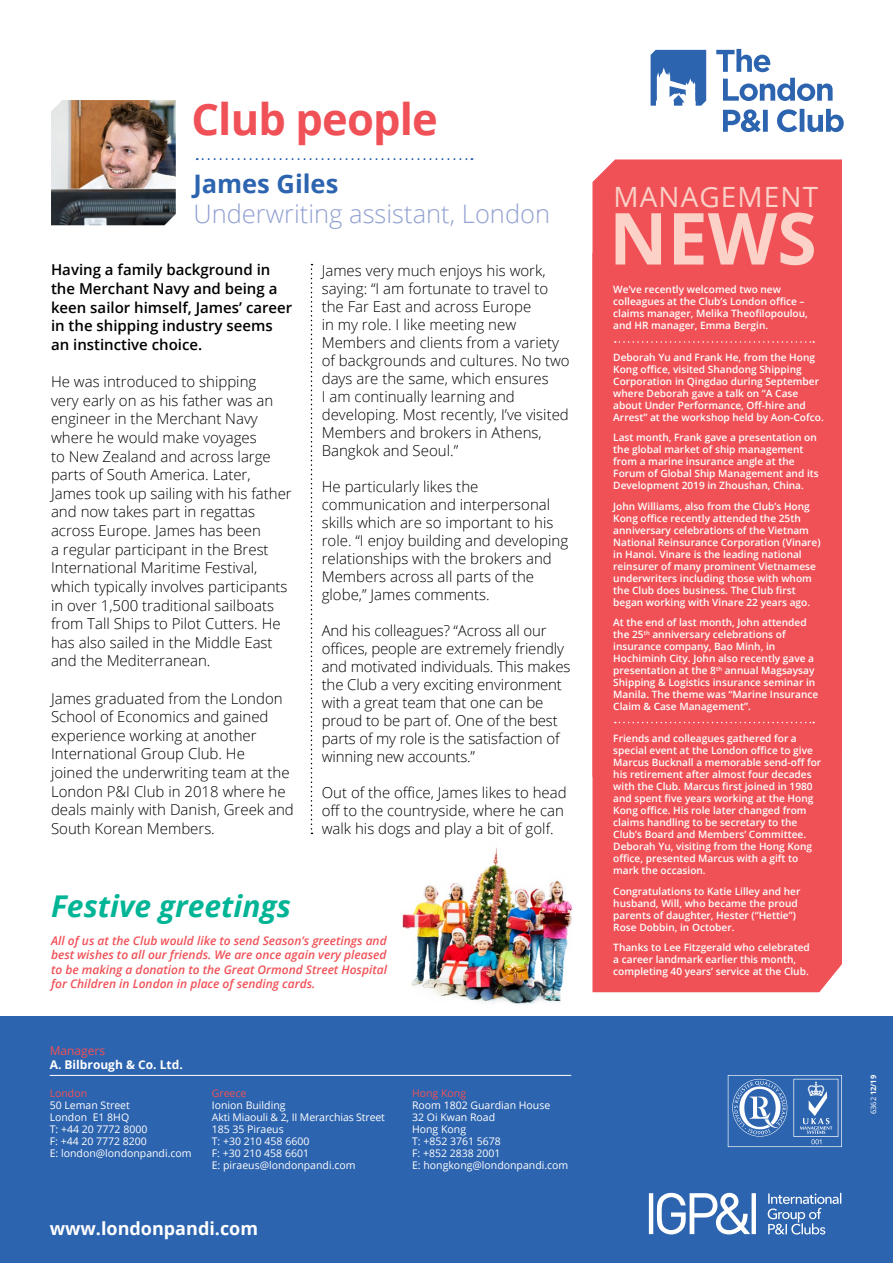
<style>
.page{position:relative;width:893px;height:1263px;background:#fff}
.page>*{position:absolute;margin:0;border:0;box-sizing:border-box;transform-origin:0 0}
.t1{font:700 71.85px "Open Sans";color:#fcd1c7}
.t2{font:700 43.5px "Open Sans";letter-spacing:-.02em;color:#f05157}
.t3{font:italic 700 30px "Open Sans";color:#00b496}
.t4{font:27.9px "Open Sans";letter-spacing:.04em;color:#fcd1c7}
.t5{font:300 25.5px "Open Sans";color:#91a0d1}
.t6{font:700 25.5px "Open Sans";color:#2d64af}
.t7{font:700 18px "Open Sans";color:#fff}
.t8{font:300 15px/18px "Open Sans";color:#000}
.t9{font:600 15px/18.6px "Open Sans";color:#000}
.t10{font:italic 600 12px/14.4px "Open Sans";color:#f05157;text-align:justify}
.t11{font:700 12px "Open Sans";color:#fff}
.t12{font:12px "Open Sans";color:#f05157}
.t13{font:10.5px/12px "Open Sans";color:#fff}
.t14{font:10.5px "Open Sans";color:#f05157}
.t15{font:600 10.2px/12px "Open Sans";color:#fff}
.t16{font:700 7.5px "Open Sans";color:#fff}
.s1{font-weight:400}
</style>
<div class="page">
<img style="left:402px;top:847px;width:171px;height:157px">
<svg style="left:651px;top:49px;width:193px;height:83px"></svg>
<div style="left:0;top:1016px;width:893px;height:247px;background:#2d64af"></div>
<hr style="left:50px;top:1075px;width:521px;height:1px;background:#fff">
<svg style="left:728px;top:1075px;width:114px;height:72px"></svg>
<svg style="left:649px;top:1193px;width:192px;height:41px"></svg>
<svg style="left:197px;top:158px;width:275px;height:2px"></svg>
<img style="left:51px;top:100px;width:125px;height:125px">
<svg style="left:311px;top:264px;width:1px;height:570px"></svg>
<div style="left:592px;top:159px;width:250px;height:66px;background:#f05157"></div>
<div style="left:592px;top:225px;width:250px;height:767px;background:#f05157"></div>
<svg style="left:615px;top:341px;width:199px;height:2px"></svg>
<svg style="left:615px;top:722px;width:199px;height:1px"></svg>
<h2 class="t2" style="left:191px;top:89px;width:248px">Club people</h2>
<h3 class="t6" style="left:193px;top:165px;width:147px">James Giles</h3>
<h3 class="t5" style="left:193px;top:196px;width:358px">Underwriting assistant, London</h3>
<p class="t8" style="left:322px;top:261px;width:249px">James very much enjoys his work, saying: “I am fortunate to travel to the Far East and across Europe<br>in my role. I like meeting new<br>Members and clients from a variety of backgrounds and cultures. No two days are the same, which ensures<br>I am continually learning and developing. Most recently, I’ve visited<br>Members and brokers in Athens,<br>Bangkok and Seoul.”</p>
<h3 class="t8" style="left:322px;top:477px;width:248px">He particularly likes the communication and interpersonal skills which are so important to his role. “I enjoy building and developing relationships with the brokers and<br>Members across all parts of the globe,” James comments.</h3>
<p class="t8" style="left:322px;top:621px;width:250px">And his colleagues? “Across all our offices, people are extremely friendly and motivated individuals. This makes the Club a very exciting environment with a great team that one can be proud to be part of. One of the best parts of my role is the satisfaction of winning new accounts.”</p>
<h3 class="t8" style="left:322px;top:783px;width:246px">Out of the office, James likes to head off to the countryside, where he can walk his dogs and play a bit of golf.</h3>
<h3 class="t9" style="left:51px;top:260px;width:243px">Having a family background in the Merchant Navy and being a keen sailor himself, James’ career in the shipping industry seems an instinctive choice.</h3>
<p class="t8" style="left:51px;top:372px;width:242px;line-height:18.6px">He was introduced to shipping<br>very early on as his father was an engineer in the Merchant Navy where he would make voyages<br>to New Zealand and across large parts of South America. Later,<br>James took up sailing with his father and now takes part in regattas across Europe. James has been<br>a regular participant in the Brest<br>International Maritime Festival, which typically involves participants in over 1,500 traditional sailboats from Tall Ships to Pilot Cutters. He has also sailed in the Middle East and the Mediterranean.</p>
<p class="t8" style="left:51px;top:688px;width:244px;line-height:18.6px">James graduated from the London<br>School of Economics and gained experience working at another<br>International Group Club. He<br>joined the underwriting team at the<br>London P&amp;I Club in 2018 where he deals mainly with Danish, Greek and<br>South Korean Members.</p>
<h3 class="t3" style="left:51px;top:884px;width:241px">Festive greetings</h3>
<p class="t10" style="left:51px;top:933px;width:337px">All of us at the Club would like to send Season’s greetings and best wishes to all our friends. We are once again very pleased to be making a donation to the Great Ormond Street Hospital for Children in London in place of sending cards.</p>
<p class="t12" style="left:50px;top:1042px;width:57px">Managers</p>
<p class="t11" style="left:50px;top:1056px;width:135px">A. Bilbrough &amp; Co. Ltd.</p>
<p class="t14" style="left:50px;top:1085px;width:39px">London</p>
<p class="t13" style="left:50px;top:1098px;width:143px">50 Leman Street<br>London E1 8HQ<br>T: +44 20 7772 8000<br>F: +44 20 7772 8200<br>E: london@londonpandi.com</p>
<p class="t14" style="left:212px;top:1085px;width:36px">Greece</p>
<p class="t13" style="left:212px;top:1098px;width:175px">Ionion Building<br>Akti Miaouli &amp; 2, II Merarchias Street<br>185 35 Piraeus<br>T: +30 210 458 6600<br>F: +30 210 458 6601<br>E: piraeus@londonpandi.com</p>
<h3 class="t7" style="left:50px;top:1215px;width:210px">www.londonpandi.com</h3>
<p class="t14" style="left:412px;top:1085px;width:56px">Hong Kong</p>
<p class="t13" style="left:412px;top:1098px;width:158px">Room 1802 Guardian House<br>32 Oi Kwan Road<br>Hong Kong<br>T: +852 3761 5678<br>F: +852 2838 2001<br>E: hongkong@londonpandi.com</p>
<h3 class="t4" style="left:613px;top:177px;width:206px">MANAGEMENT</h3>
<h1 class="t1" style="left:609px;top:188px;width:209px">NEWS</h1>
<p class="t15" style="left:613px;top:283px;width:196px">We’ve recently welcomed two new colleagues at the Club’s London office – claims manager, Melika Theofilopoulou, and HR manager, Emma Bergin.</p>
<p class="t15" style="left:613px;top:351px;width:212px">Deborah Yu and Frank He, from the Hong Kong office, visited Shandong Shipping Corporation in Qingdao during September where Deborah gave a talk on “A Case about Under Performance, Off-hire and Arrest” at the workshop held by Aon-Cofco.</p>
<p class="t15" style="left:613px;top:431px;width:207px">Last month, Frank gave a presentation on the global market of ship management from a marine insurance angle at the Forum of Global Ship Management and its Development 2019 in Zhoushan, China.</p>
<p class="t15" style="left:613px;top:500px;width:209px">John Williams, also from the Club’s Hong Kong office recently attended the 25th anniversary celebrations of the Vietnam National Reinsurance Corporation (Vinare) in Hanoi. Vinare is the leading national reinsurer of many prominent Vietnamese underwriters including those with whom the Club does business. The Club first began working with Vinare 22 years ago.</p>
<p class="t15" style="left:613px;top:616px;width:207px">At the end of last month, John attended the 25<sup>th</sup> anniversary celebrations of insurance company, Bao Minh, in Hochiminh City. John also recently gave a presentation at the 8<sup>th</sup> annual Magsaysay Shipping &amp; Logistics insurance seminar in Manila. The theme was “Marine Insurance Claim &amp; Case Management”.</p>
<p class="t15" style="left:613px;top:732px;width:209px">Friends and colleagues gathered for a special event at the London office to give Marcus Bucknall a memorable send-off for his retirement after almost four decades with the Club. Marcus first joined in 1980 and spent five years working at the Hong Kong office. His role later changed from claims handling to be secretary to the Club’s Board and Members’ Committee.<br>Deborah Yu, visiting from the Hong Kong office, presented Marcus with a gift to mark the occasion.</p>
<p class="t15" style="left:613px;top:885px;width:189px">Congratulations to Katie Lilley and her husband, Will, who became the proud parents of daughter, Hester (“Hettie”)<br>Rose Dobbin, in October.</p>
<p class="t15" style="left:613px;top:941px;width:198px">Thanks to Lee Fitzgerald who celebrated a career landmark earlier this month, completing 40 years’ service at the Club.</p>
<p class="t16" style="left:868px;top:1114px;width:41px;rotate:-90deg"><span class="s1">6362</span> 12/19</p>
</div>
